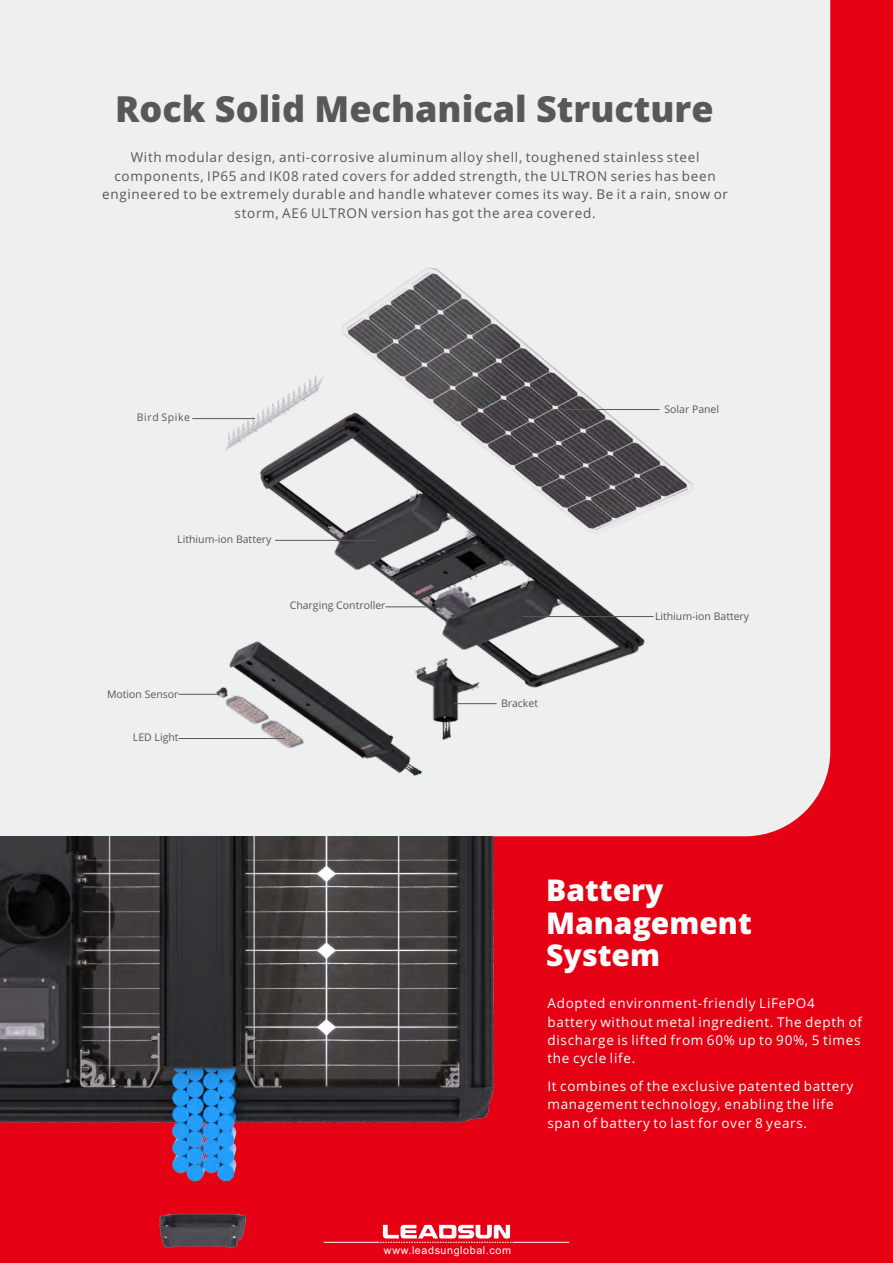
<style>
.page{position:relative;width:893px;height:1263px;background:#e60013}
.page>*{position:absolute;margin:0;border:0;box-sizing:border-box;transform-origin:0 0}
.t1{font:800 36px "Open Sans";color:#595857}
.t2{font:800 30px/32.7px "Open Sans";color:#fff}
.t3{font:13.5px/18.5px "Open Sans";letter-spacing:.05em;color:#595857;text-align:center}
.t4{font:13.5px/18.5px "Open Sans";letter-spacing:.05em;color:#fff}
.t5{font:10.8px "Arial";letter-spacing:.055em;color:#fff}
.t6{font:10.5px "Open Sans";color:#595857}
.t7{font:10.5px "Open Sans";letter-spacing:.05em;color:#595857}
</style>
<div class="page">
<div style="left:0;top:0;width:830px;height:836px;background:#eeefef"></div>
<svg style="left:510px;top:1225px;width:4px;height:18px"></svg>
<hr style="left:514px;top:1242px;width:55px;height:1px;background:#fff">
<img style="left:0;top:836px;width:510px;height:413px">
<img style="left:216px;top:267px;width:476px;height:508px">
<hr style="left:192px;top:418px;width:63px;height:1px;background:#595857">
<hr style="left:275px;top:540px;width:101px;height:1px;background:#595857">
<hr style="left:385px;top:606px;width:65px;height:1px;background:#595857">
<hr style="left:454px;top:703px;width:43px;height:1px;background:#595857">
<hr style="left:178px;top:738px;width:107px;height:1px;background:#595857">
<hr style="left:522px;top:616px;width:131px;height:1px;background:#595857">
<hr style="left:178px;top:694px;width:42px;height:1px;background:#595857">
<hr style="left:554px;top:409px;width:106px;height:1px;background:#595857">
<h1 class="t1" style="left:115px;top:94px;width:600px">Rock Solid Mechanical Structure</h1>
<p class="t3" style="left:102px;top:150px;width:627px">With modular design, anti-corrosive aluminum alloy shell, toughened stainless steel components, IP65 and IK08 rated covers for added strength, the ULTRON series has been engineered to be extremely durable and handle whatever comes its way. Be it a rain, snow or storm, AE6 ULTRON version has got the area covered.</p>
<p class="t7" style="left:137px;top:413px;width:54px">Bird Spike</p>
<p class="t6" style="left:177px;top:535px;width:96px">Lithium-ion Battery</p>
<p class="t6" style="left:290px;top:601px;width:97px">Charging Controller</p>
<p class="t6" style="left:107px;top:690px;width:73px">Motion Sensor</p>
<p class="t6" style="left:133px;top:733px;width:47px">LED Light</p>
<p class="t6" style="left:501px;top:699px;width:39px">Bracket</p>
<p class="t6" style="left:664px;top:405px;width:56px">Solar Panel</p>
<p class="t6" style="left:655px;top:612px;width:96px">Lithium-ion Battery</p>
<h2 class="t2" style="left:546px;top:877px;width:207px">Battery<br>Management<br>System</h2>
<p class="t4" style="left:547px;top:995px;width:316px">Adopted environment-friendly LiFePO4 battery without metal ingredient. The depth of discharge is lifted from 60% up to 90%, 5 times the cycle life.</p>
<p class="t4" style="left:547px;top:1078px;width:307px">It combines of the exclusive patented battery management technology, enabling the life span of battery to last for over 8 years.</p>
<p class="t5" style="left:384px;top:1246px;width:129px">www.leadsunglobal.com</p>
</div>
